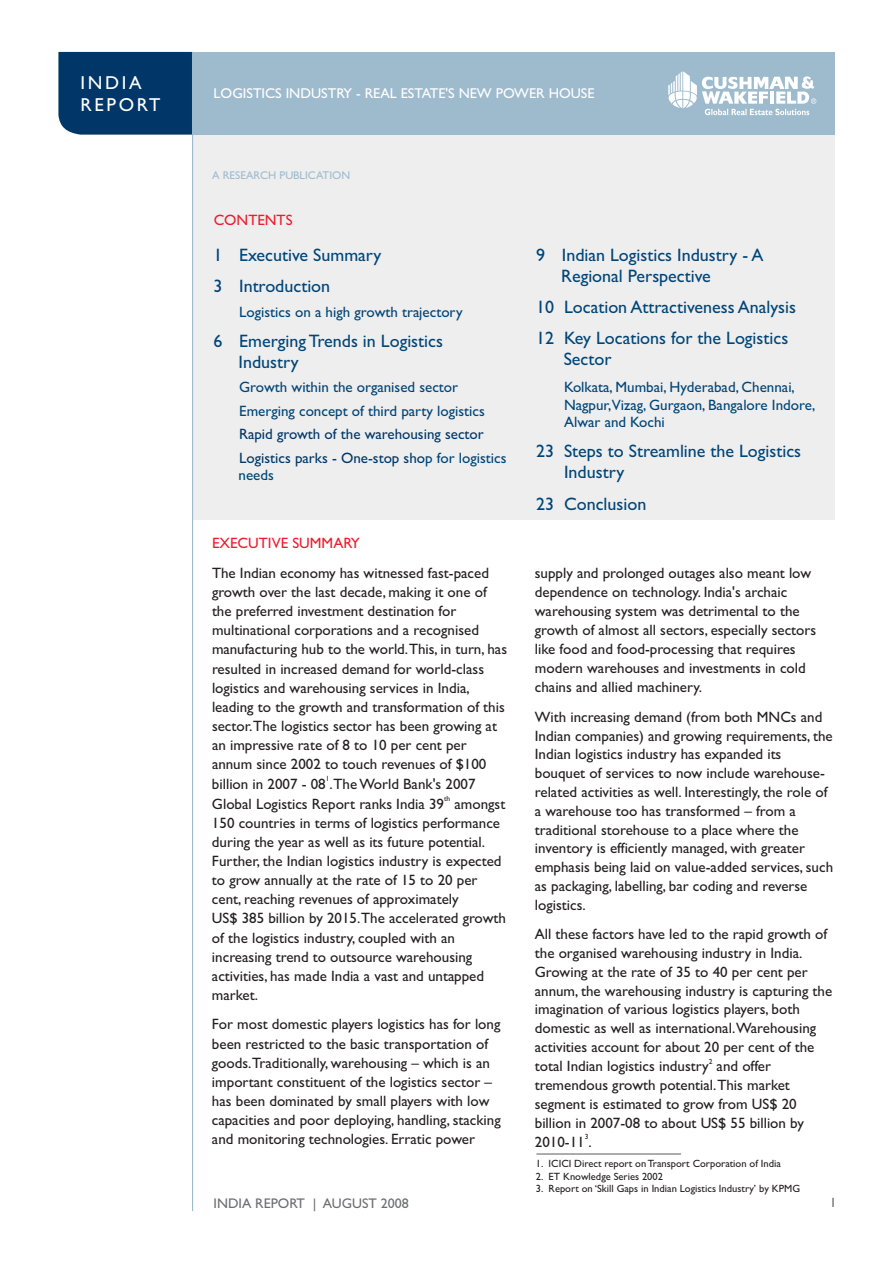
<style>
.page{position:relative;width:893px;height:1263px;background:#fff}
.page>*{position:absolute;margin:0;border:0;box-sizing:border-box;transform-origin:0 0}
.t1{font:18.75px/21.8px "Gill Sans";letter-spacing:.14em;color:#fff}
.t2{font:18px/20.9px "Gill Sans";color:#004577}
.t3{font:15px/19px "Gill Sans";color:#231f20}
.t4{font:15px/17.4px "Gill Sans";color:#004577}
.t5{font:15px/17.4px "Gill Sans";color:#003768}
.t6{font:15px "Gill Sans";color:#ed1c2b}
.t7{font:14.25px "Gill Sans";color:#fff}
.t8{font:13.95px "Gill Sans";color:#6d6e70}
.t9{font:13.5px "Gill Sans";color:#6d6e70}
.t10{font:11.25px "Gill Sans";color:#9ebbce}
.t11{font:10.5px/12.1px "Gill Sans";color:#231f20}
.t12{font:7.5px "Gill Sans";color:#231f20}
.s1{color:#004577}
</style>
<div class="page">
<div style="left:193px;top:74px;width:641px;height:446px;background:#eeeeef"></div>
<div style="left:193px;top:52px;width:641px;height:83px;background:#9ebbce"></div>
<div style="left:58px;top:52px;width:134px;height:83px;background:#003768"></div>
<hr style="left:192px;top:52px;width:1px;height:1159px;background:#9ebbce">
<svg style="left:668px;top:71px;width:149px;height:44px"></svg>
<hr style="left:536px;top:1153px;width:145px;height:2px;background:#6d6e70">
<p class="t1" style="left:81px;top:74px;width:81px">INDIA<br>REPORT</p>
<p class="t7" style="left:214px;top:89px;width:382px">LOGISTICS INDUSTRY - REAL ESTATE'S NEW POWER HOUSE</p>
<p class="t10" style="left:212px;top:171px;width:139px">A RESEARCH PUBLICATION</p>
<p class="t6" style="left:214px;top:215px;width:80px">CONTENTS</p>
<p class="t2" style="left:213px;top:241px;width:169px;line-height:31.3px">1 Executive Summary<br>3 Introduction</p>
<p class="t4" style="left:239px;top:305px;width:225px">Logistics on a high growth trajectory</p>
<p class="t2" style="left:238px;top:332px;width:206px;text-indent:-25px">6 Emerging Trends in Logistics<br>Industry</p>
<p class="t4" style="left:239px;top:377px;width:247px;line-height:23.4px">Growth within the organised sector<br>Emerging concept of third party logistics</p>
<p class="t5" style="left:238px;top:451px;width:269px">Logistics parks - One-stop sho<span class="s1">p for logistics needs</span></p>
<p class="t5" style="left:239px;top:427px;width:246px">Rapid growth of the warehousing sector</p>
<p class="t6" style="left:212px;top:538px;width:149px">EXECUTIVE SUMMARY</p>
<p class="t3" style="left:212px;top:565px;width:296px">The Indian economy has witnessed fast-paced growth over the last decade, making it one of the preferred investment destination for multinational corporations and a recognised manufacturing hub to the world.This, in turn, has resulted in increased demand for world-class logistics and warehousing services in India, leading to the growth and transformation of this sector.The logistics sector has been growing at an impressive rate of 8 to 10 per cent per annum since 2002 to touch revenues of $100</p>
<p class="t12" style="left:326px;top:776px;width:5px">1</p>
<p class="t3" style="left:212px;top:776px;width:265px">billion in 2007 - 08 .The World Bank's 2007</p>
<p class="t12" style="left:444px;top:796px;width:8px">th</p>
<p class="t3" style="left:212px;top:796px;width:295px">Global Logistics Report ranks India 39 amongst 150 countries in terms of logistics performance during the year as well as its future potential.<br>Further, the Indian logistics industry is expected to grow annually at the rate of 15 to 20 per cent, reaching revenues of approximately<br>US$ 385 billion by 2015.The accelerated growth of the logistics industry, coupled with an increasing trend to outsource warehousing activities, has made India a vast and untapped market.</p>
<p class="t3" style="left:212px;top:1017px;width:290px">For most domestic players logistics has for long been restricted to the basic transportation of goods.Traditionally, warehousing – which is an important constituent of the logistics sector – has been dominated by small players with low capacities and poor deploying, handling, stacking and monitoring technologies. Erratic power</p>
<p class="t8" style="left:214px;top:1198px;width:196px">INDIA REPORT | AUGUST 2008</p>
<p class="t2" style="left:561px;top:247px;width:204px;text-indent:-25px">9 Indian Logistics Industry - A<br>Regional Perspective</p>
<p class="t2" style="left:536px;top:293px;width:261px;line-height:31.3px">10 Location Attractiveness Analysis<br>12 Key Locations for the Logistics</p>
<p class="t2" style="left:563px;top:351px;width:49px">Sector</p>
<p class="t4" style="left:564px;top:380px;width:253px">Kolkata, Mumbai, Hyderabad, Chennai,<br>Nagpur,Vizag, Gurgaon, Bangalore Indore,<br>Alwar and Kochi</p>
<p class="t2" style="left:564px;top:443px;width:238px;text-indent:-28px">23 Steps to Streamline the Logistics<br>Industry</p>
<p class="t2" style="left:536px;top:495px;width:112px">23 Conclusion</p>
<p class="t3" style="left:535px;top:565px;width:283px">supply and prolonged outages also meant low dependence on technology. India's archaic warehousing system was detrimental to the growth of almost all sectors, especially sectors like food and food-processing that requires modern warehouses and investments in cold chains and allied machinery.</p>
<p class="t3" style="left:535px;top:709px;width:300px">With increasing demand (from both MNCs and Indian companies) and growing requirements, the Indian logistics industry has expanded its bouquet of services to now include warehouse&shy;related activities as well. Interestingly, the role of a warehouse too has transformed – from a traditional storehouse to a place where the inventory is efficiently managed, with greater emphasis being laid on value-added services, such as packaging, labelling, bar coding and reverse logistics.</p>
<p class="t3" style="left:535px;top:926px;width:299px">All these factors have led to the rapid growth of the organised warehousing industry in India.<br>Growing at the rate of 35 to 40 per cent per annum, the warehousing industry is capturing the imagination of various logistics players, both domestic as well as international.Warehousing activities account for about 20 per cent of the</p>
<p class="t12" style="left:708px;top:1059px;width:5px">2</p>
<p class="t3" style="left:535px;top:1058px;width:271px">total Indian logistics industry and offer tremendous growth potential.This market segment is estimated to grow from US$ 20 billion in 2007-08 to about US$ 55 billion by</p>
<p class="t12" style="left:584px;top:1134px;width:5px">3</p>
<p class="t3" style="left:535px;top:1134px;width:58px">2010-11 .</p>
<p class="t11" style="left:536px;top:1159px;width:9px">1.<br>2.</p>
<p class="t11" style="left:548px;top:1159px;width:234px">ICICI Direct report on Transport Corporation of India<br>ET Knowledge Series 2002</p>
<p class="t11" style="left:536px;top:1183px;width:266px">3. Report on ‘Skill Gaps in Indian Logistics Industry’ by KPMG</p>
<p class="t9" style="left:829px;top:1198px;width:8px">1</p>
</div>
